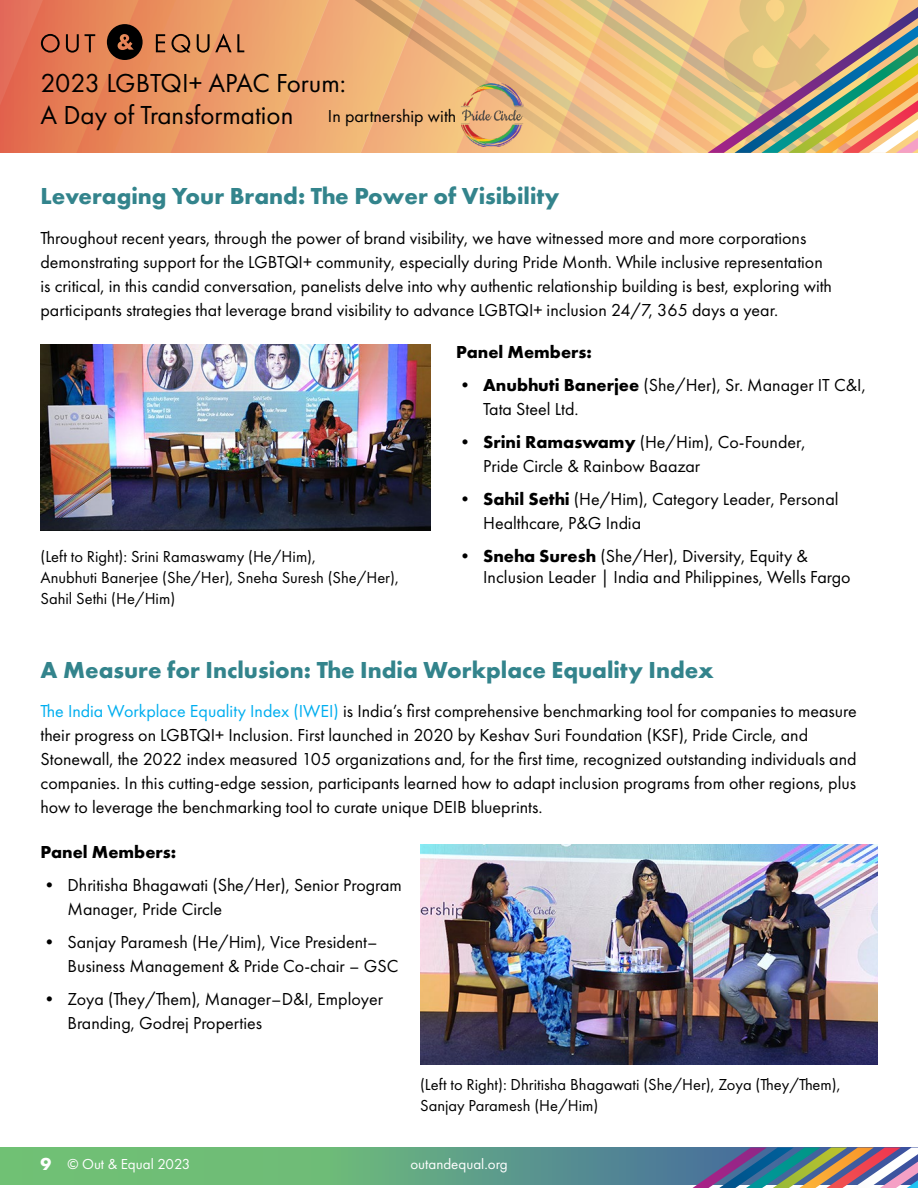
<style>
.page{position:relative;width:918px;height:1188px;background:#fff}
.page>*{position:absolute;margin:0;border:0;box-sizing:border-box;transform-origin:0 0}
.t1{font:700 161.1px "Futura PT";color:#1e763b}
.t2{font:700 160.2px "Futura PT";color:#1e763b}
.t3{font:27px/31.5px "Futura PT";color:#000}
.t4{font:700 24px "Futura PT";color:#33848c}
.t5{font:18px/24px "Futura PT";color:#000}
.t6{font:700 18px "Futura PT";color:#000}
.t7{font:16.5px/21px "Futura PT";color:#000}
.t8{font:15px "Futura PT";color:#fff}
.s1{font-weight:700}
.s2{color:#00aeef}
.s3{font-weight:700;font-size:18px}
</style>
<div class="page">
<div style="left:0;top:0;width:855px;height:153px;background:#efa871"></div>
<svg style="left:337px;top:0;width:28px;height:153px"></svg>
<svg style="left:365px;top:0;width:29px;height:153px"></svg>
<svg style="left:394px;top:0;width:27px;height:153px"></svg>
<svg style="left:421px;top:0;width:27px;height:153px"></svg>
<svg style="left:448px;top:0;width:157px;height:153px"></svg>
<svg style="left:605px;top:0;width:29px;height:153px;background:#ecc186"></svg>
<svg style="left:634px;top:0;width:284px;height:153px;background:#d6b581"></svg>
<svg style="left:0;top:1148px;width:918px;height:40px;background:#72a48b"></svg>
<img style="left:420px;top:845px;width:458px;height:219px">
<img style="left:40px;top:345px;width:390px;height:185px">
<svg style="left:0;top:0;width:244px;height:153px"></svg>
<img style="left:459px;top:83px;width:65px;height:63px">
<h3 class="t3" style="left:40px;top:67px;width:307px">2023 LGBTQI+ APAC Forum:<br>A Day of Transformation</h3>
<p class="t5" style="left:328px;top:104px;width:130px">In partnership with</p>
<h3 class="t4" style="left:40px;top:181px;width:520px">Leveraging Your Brand: The Power of Visibility</h3>
<h1 class="t1" style="left:717px;top:-68px;width:123px">&amp;</h1>
<p class="t5" style="left:40px;top:226px;width:793px">Throughout recent years, through the power of brand visibility, we have witnessed more and more corporations demonstrating support for the LGBTQI+ community, especially during Pride Month. While inclusive representation is critical, in this candid conversation, panelists delve into why authentic relationship building is best, exploring with participants strategies that leverage brand visibility to advance LGBTQI+ inclusion 24/7, 365 days a year.</p>
<p class="t7" style="left:40px;top:545px;width:360px">(Left to Right): Srini Ramaswamy (He/Him),<br>Anubhuti Banerjee (She/Her), Sneha Suresh (She/Her),<br>Sahil Sethi (He/Him)</p>
<p class="t6" style="left:456px;top:341px;width:137px">Panel Members:</p>
<p class="t5" style="left:483px;top:373px;width:384px;text-indent:-27px"><span class="s1">• Anubhuti Banerjee</span> (She/Her), Sr. Manager IT C&amp;I,<br>Tata Steel Ltd.</p>
<p class="t5" style="left:483px;top:430px;width:324px;text-indent:-27px"><span class="s1">• Srini Ramaswamy</span> (He/Him), Co-Founder,<br>Pride Circle &amp; Rainbow Baazar</p>
<p class="t5" style="left:483px;top:487px;width:357px;text-indent:-27px"><span class="s1">• Sahil Sethi</span> (He/Him), Category Leader, Personal<br>Healthcare, P&amp;G India</p>
<p class="t5" style="left:483px;top:546px;width:369px;line-height:21px;text-indent:-27px"><span class="s1">• Sneha Suresh</span> (She/Her), Diversity, Equity &amp;<br>Inclusion Leader | India and Philippines, Wells Fargo</p>
<h3 class="t4" style="left:40px;top:654px;width:675px">A Measure for Inclusion: The India Workplace Equality Index</h3>
<p class="t5" style="left:40px;top:699px;width:818px"><span class="s2">The India Workplace Equality Index (IWEI)</span> is India’s first comprehensive benchmarking tool for companies to measure their progress on LGBTQI+ Inclusion. First launched in 2020 by Keshav Suri Foundation (KSF), Pride Circle, and Stonewall, the 2022 index measured 105 organizations and, for the first time, recognized outstanding individuals and companies. In this cutting-edge session, participants learned how to adapt inclusion programs from other regions, plus how to leverage the benchmarking tool to curate unique DEIB blueprints.</p>
<p class="t6" style="left:40px;top:841px;width:137px">Panel Members:</p>
<p class="t5" style="left:68px;top:873px;width:336px;text-indent:-27px">• Dhritisha Bhagawati (She/Her), Senior Program<br>Manager, Pride Circle</p>
<p class="t5" style="left:68px;top:930px;width:332px;text-indent:-27px">• Sanjay Paramesh (He/Him), Vice President–<br>Business Management &amp; Pride Co-chair – GSC</p>
<p class="t5" style="left:68px;top:987px;width:317px;text-indent:-27px">• Zoya (They/Them), Manager–D&amp;I, Employer<br>Branding, Godrej Properties</p>
<h2 class="t2" style="left:715px;top:960px;width:123px">&amp;</h2>
<p class="t7" style="left:420px;top:1074px;width:422px">(Left to Right): Dhritisha Bhagawati (She/Her), Zoya (They/Them),<br>Sanjay Paramesh (He/Him)</p>
<p class="t8" style="left:40px;top:1155px;width:151px"><span class="s3">9</span> © Out &amp; Equal 2023</p>
<p class="t8" style="left:410px;top:1155px;width:99px">outandequal.org</p>
</div>
